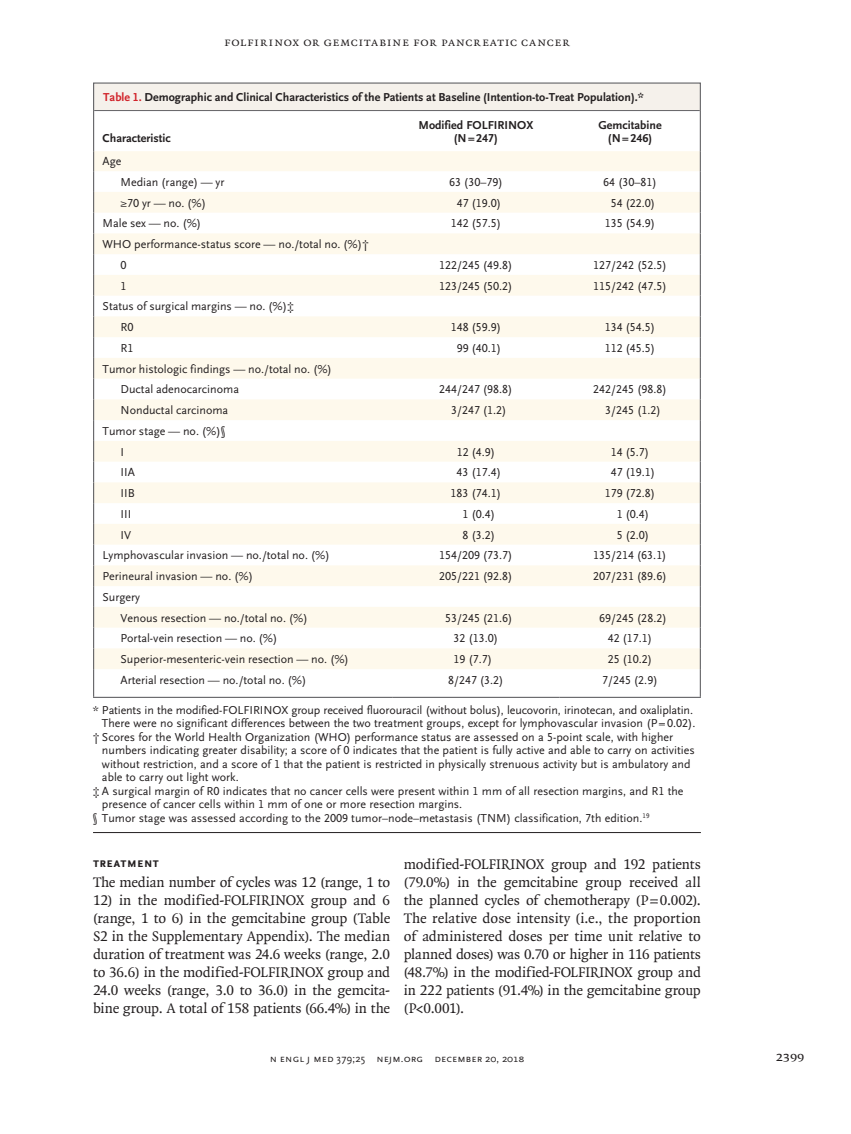
<style>
.page{position:relative;width:851px;height:1134px;background:#fff}
.page>*{position:absolute;margin:0;border:0;box-sizing:border-box;transform-origin:0 0}
.t1{font:15px/18px "OTNEJM Quadraat";letter-spacing:-.01em;color:#231f20;text-align:justify}
.t2{font:14.25px "OTNEJM Quadraat Cap";color:#231f20}
.t3{font:700 13.5px "OTNEJM Scala Sans Small LF Cap";letter-spacing:.01em;color:#231f20}
.t4{font:12.75px "OTNEJM Quadraat Small Cap";letter-spacing:.04em;color:#231f20}
.t5{font:12px/20.7px "OTNEJM Scala Sans LF";color:#231f20}
.t6{font:700 12px/13.5px "OTNEJM Scala Sans LF";color:#231f20;text-align:center}
.t7{font:10.8px "OTNEJM Scala Sans LF Cap";letter-spacing:.01em;color:#231f20}
.s1{color:#d1232a}
.s2{font-family:"OTNEJM Scala Sans OSF"}
.s3{font-family:"OTNEJM Scala Sans LF Small Cap"}
</style>
<div class="page">
<svg style="left:94px;top:151px;width:605px;height:518px;fill:#fef9ec"></svg>
<hr style="left:93px;top:111px;width:1px;height:40px;background:#636366">
<hr style="left:699px;top:111px;width:1px;height:40px;background:#636366">
<svg style="left:93px;top:151px;width:1px;height:546px"></svg>
<svg style="left:699px;top:151px;width:1px;height:546px"></svg>
<hr style="left:93px;top:697px;width:299px;height:1px;background:#636366">
<hr style="left:392px;top:697px;width:167px;height:1px;background:#636366">
<hr style="left:559px;top:697px;width:142px;height:1px;background:#636366">
<div style="left:94px;top:83px;width:606px;height:28px;background:#f5f1eb"></div>
<div style="left:93px;top:82px;width:607px;height:29px;border:1px solid #636366"></div>
<hr style="left:93px;top:832px;width:607px;height:1px;background:#231f20">
<p class="t4" style="left:224px;top:35px;width:347px">FOLFIRINOX or Gemcitabine for Pancreatic Cancer</p>
<p class="t6" style="left:103px;top:91px;width:542px"><span class="s1">Table 1.</span> Demographic and Clinical Characteristics of the Patients at Baseline (Intention-to-Treat Population).*</p>
<p class="t6" style="left:103px;top:132px;width:70px">Characteristic</p>
<p class="t5" style="left:121px;top:151px;width:105px;text-indent:-18px">Age<br>Median (range) — yr</p>
<p class="t6" style="left:418px;top:118px;width:116px">Modified FOLFIRINOX (N=247)</p>
<p class="t6" style="left:598px;top:118px;width:65px">Gemcitabine (N=246)</p>
<p class="t5" style="left:449px;top:172px;width:55px">63 (30–79)</p>
<p class="t5" style="left:603px;top:172px;width:55px">64 (30–81)</p>
<p class="t5" style="left:121px;top:193px;width:87px">≥70 yr — no. (%)</p>
<p class="t5" style="left:456px;top:193px;width:46px">47 (19.0)</p>
<p class="t5" style="left:610px;top:193px;width:46px">54 (22.0)</p>
<p class="t5" style="left:103px;top:213px;width:100px">Male sex — no. (%)</p>
<p class="t5" style="left:450px;top:213px;width:52px">142 (57.5)</p>
<p class="t5" style="left:604px;top:213px;width:52px">135 (54.9)</p>
<p class="t5" style="left:121px;top:234px;width:250px;text-indent:-18px">WHO performance-status score — no./total no. (%)†<br>0</p>
<p class="t5" style="left:439px;top:255px;width:75px">122/245 (49.8)</p>
<p class="t5" style="left:593px;top:255px;width:75px">127/242 (52.5)</p>
<p class="t5" style="left:121px;top:276px;width:7px">1</p>
<p class="t5" style="left:439px;top:276px;width:75px">123/245 (50.2)</p>
<p class="t5" style="left:593px;top:276px;width:75px">115/242 (47.5)</p>
<p class="t5" style="left:121px;top:296px;width:175px;text-indent:-18px">Status of surgical margins — no. (%)‡<br>R0</p>
<p class="t5" style="left:450px;top:317px;width:52px">148 (59.9)</p>
<p class="t5" style="left:604px;top:317px;width:52px">134 (54.5)</p>
<p class="t5" style="left:121px;top:338px;width:14px">R1</p>
<p class="t5" style="left:456px;top:338px;width:46px">99 (40.1)</p>
<p class="t5" style="left:604px;top:338px;width:52px">112 (45.5)</p>
<p class="t5" style="left:121px;top:359px;width:213px;text-indent:-18px">Tumor histologic findings — no./total no. (%)<br>Ductal adenocarcinoma</p>
<p class="t5" style="left:439px;top:379px;width:75px">244/247 (98.8)</p>
<p class="t5" style="left:593px;top:379px;width:75px">242/245 (98.8)</p>
<p class="t5" style="left:121px;top:400px;width:109px">Nonductal carcinoma</p>
<p class="t5" style="left:451px;top:400px;width:57px">3/247 (1.2)</p>
<p class="t5" style="left:605px;top:400px;width:57px">3/245 (1.2)</p>
<p class="t5" style="left:121px;top:421px;width:106px;text-indent:-18px">Tumor stage — no. (%)§<br>I</p>
<p class="t5" style="left:456px;top:442px;width:40px">12 (4.9)</p>
<p class="t5" style="left:610px;top:442px;width:40px">14 (5.7)</p>
<p class="t5" style="left:121px;top:462px;width:16px">IIA</p>
<p class="t5" style="left:456px;top:462px;width:46px">43 (17.4)</p>
<p class="t5" style="left:610px;top:462px;width:46px">47 (19.1)</p>
<p class="t5" style="left:121px;top:483px;width:16px">IIB</p>
<p class="t5" style="left:450px;top:483px;width:52px">183 (74.1)</p>
<p class="t5" style="left:604px;top:483px;width:52px">179 (72.8)</p>
<p class="t5" style="left:121px;top:504px;width:12px">III</p>
<p class="t5" style="left:462px;top:504px;width:34px">1 (0.4)</p>
<p class="t5" style="left:616px;top:504px;width:34px">1 (0.4)</p>
<p class="t5" style="left:121px;top:525px;width:12px">IV</p>
<p class="t5" style="left:462px;top:525px;width:34px">8 (3.2)</p>
<p class="t5" style="left:616px;top:525px;width:34px">5 (2.0)</p>
<p class="t5" style="left:103px;top:545px;width:229px">Lymphovascular invasion — no./total no. (%)</p>
<p class="t5" style="left:439px;top:545px;width:75px">154/209 (73.7)</p>
<p class="t5" style="left:593px;top:545px;width:75px">135/214 (63.1)</p>
<p class="t5" style="left:103px;top:566px;width:152px">Perineural invasion — no. (%)</p>
<p class="t5" style="left:439px;top:566px;width:75px">205/221 (92.8)</p>
<p class="t5" style="left:593px;top:566px;width:75px">207/231 (89.6)</p>
<p class="t5" style="left:121px;top:587px;width:189px;text-indent:-18px">Surgery<br>Venous resection — no./total no. (%)</p>
<p class="t5" style="left:445px;top:608px;width:69px">53/245 (21.6)</p>
<p class="t5" style="left:599px;top:608px;width:69px">69/245 (28.2)</p>
<p class="t5" style="left:121px;top:628px;width:158px">Portal-vein resection — no. (%)</p>
<p class="t5" style="left:453px;top:628px;width:46px">32 (13.0)</p>
<p class="t5" style="left:607px;top:628px;width:46px">42 (17.1)</p>
<p class="t5" style="left:121px;top:649px;width:230px">Superior-mesenteric-vein resection — no. (%)</p>
<p class="t5" style="left:453px;top:649px;width:40px">19 (7.7)</p>
<p class="t5" style="left:607px;top:649px;width:46px">25 (10.2)</p>
<p class="t5" style="left:121px;top:670px;width:187px">Arterial resection — no./total no. (%)</p>
<p class="t5" style="left:448px;top:670px;width:57px">8/247 (3.2)</p>
<p class="t5" style="left:602px;top:670px;width:57px">7/245 (2.9)</p>
<p class="t5" style="left:93px;top:700px;width:601px">* Patients in the modified-FOLFIRINOX group received fluorouracil (without bolus), leucovorin, irinotecan, and oxaliplatin.</p>
<p class="t5" style="left:102px;top:713px;width:595px">There were no significant differences between the two treatment groups, except for lymphovascular invasion (P=0.02).</p>
<p class="t5" style="left:93px;top:727px;width:581px">† Scores for the World Health Organization (WHO) performance status are assessed on a 5-point scale, with higher</p>
<p class="t5" style="left:102px;top:740px;width:594px">numbers indicating greater disability; a score of 0 indicates that the patient is fully active and able to carry on activities</p>
<p class="t5" style="left:102px;top:754px;width:590px">without restriction, and a score of 1 that the patient is restricted in physically strenuous activity but is ambulatory and</p>
<p class="t5" style="left:102px;top:767px;width:138px">able to carry out light work.</p>
<p class="t5" style="left:93px;top:781px;width:592px">‡ A surgical margin of R0 indicates that no cancer cells were present within 1 mm of all resection margins, and R1 the</p>
<p class="t5" style="left:102px;top:794px;width:362px">presence of cancer cells within 1 mm of one or more resection margins.</p>
<p class="t5" style="left:93px;top:808px;width:558px">§ Tumor stage was assessed according to the 2009 tumor–node–metastasis (TNM) classification, 7th edition.<sup>19</sup></p>
<p class="t3" style="left:93px;top:856px;width:67px">Treatment</p>
<p class="t1" style="left:93px;top:873px;width:299px">The median number of cycles was 12 (range, 1 to</p>
<p class="t1" style="left:93px;top:891px;width:299px">12) in the modified-FOLFIRINOX group and 6 (range, 1 to 6) in the gemcitabine group (Table S2 in the Supplementary Appendix). The median duration of treatment was 24.6 weeks (range, 2.0 to 36.6) in the modified-FOLFIRINOX group and 24.0 weeks (range, 3.0 to 36.0) in the gemcita&shy;bine group. A total of 158 patients (66.4%) in the</p>
<p class="t1" style="left:403px;top:855px;width:299px">modified-FOLFIRINOX group and 192 patients (79.0%) in the gemcitabine group received all the planned cycles of chemotherapy (P=0.002).<br>The relative dose intensity (i.e., the proportion of administered doses per time unit relative to planned doses) was 0.70 or higher in 116 patients (48.7%) in the modified-FOLFIRINOX group and in 222 patients (91.4%) in the gemcitabine group (P&lt;0.001).</p>
<p class="t7" style="left:270px;top:1053px;width:256px">n engl j med <span class="s2">379;25</span> nejm.org <span class="s3">December 20, 2018</span></p>
<p class="t2" style="left:775px;top:1048px;width:30px">2399</p>
</div>
